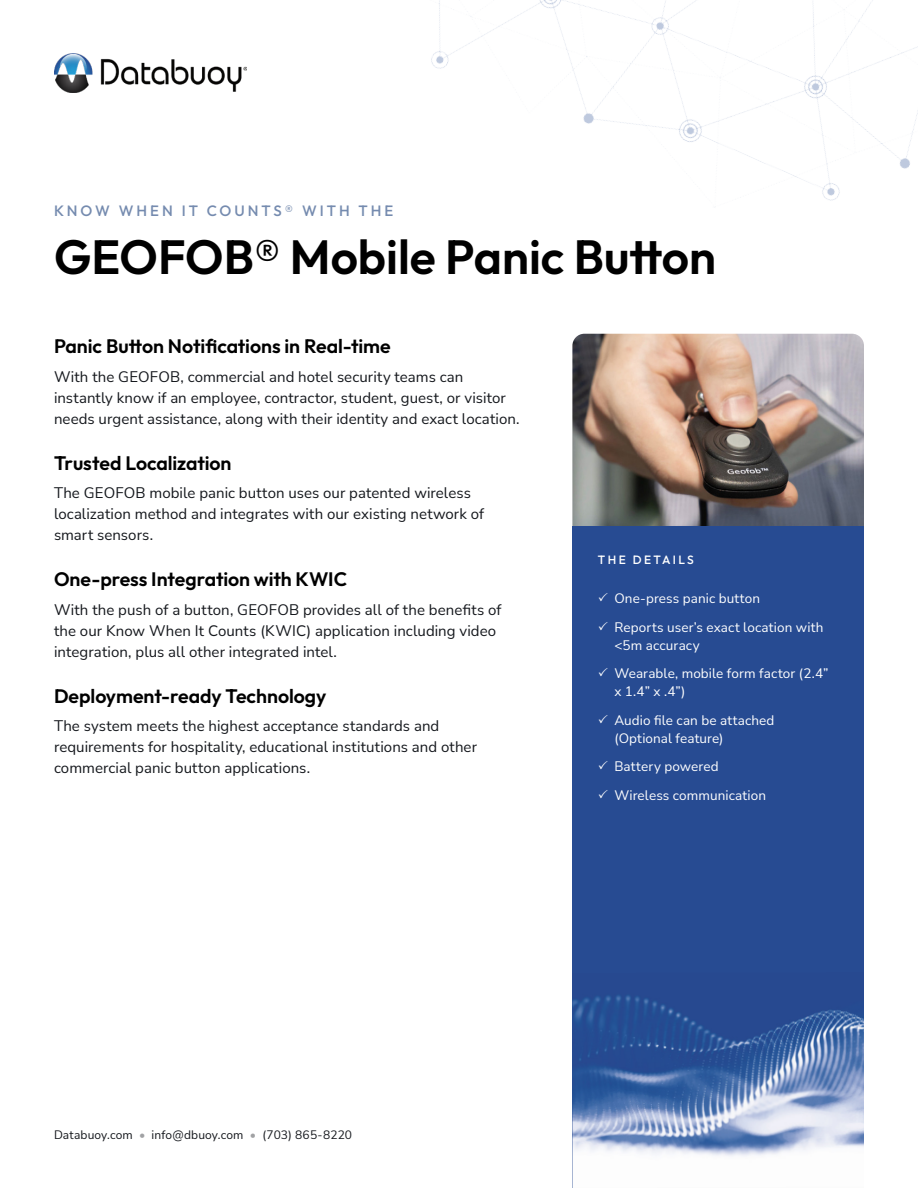
<style>
.page{position:relative;width:918px;height:1188px;background:#fff}
.page>*{position:absolute;margin:0;border:0;box-sizing:border-box;transform-origin:0 0}
.t1{font:600 48px "Outfit";color:#000}
.Subtitle{font:600 19.5px "Outfit";letter-spacing:-.005em;color:#000}
.Body{font:15px/21px "Nunito Sans";letter-spacing:.005em;color:#14171c}
.Overline{font:500 15px "Outfit";letter-spacing:.2em;color:#758baf}
.t2{font:13.5px/18px "Nunito Sans";letter-spacing:.01em;color:#fff}
.t3{font:12px "Nunito Sans";letter-spacing:.01em;color:#14171c}
.Overline_Small{font:500 12px "Outfit";letter-spacing:.195em;color:#fff}
.s1{color:#a1a2a4}
</style>
<div class="page">
<img style="left:54px;top:54px;width:186px;height:38px">
<img style="left:240px;top:0;width:678px;height:201px">
<img style="left:572px;top:334px;width:292px;height:192px">
<div style="left:572px;top:526px;width:292px;height:662px;background:#274b92"></div>
<img style="left:572px;top:995px;width:292px;height:193px">
<p class="Overline" style="left:54px;top:201px;width:341px">KNOW WHEN IT COUNTS® WITH THE</p>
<p class="t1" style="left:54px;top:225px;width:664px">GEOFOB® Mobile Panic Button</p>
<p class="Subtitle" style="left:54px;top:334px;width:338px">Panic Button Notifications in Real-time</p>
<p class="Body" style="left:54px;top:366px;width:467px">With the GEOFOB, commercial and hotel security teams can instantly know if an employee, contractor, student, guest, or visitor needs urgent assistance, along with their identity and exact location.</p>
<p class="Subtitle" style="left:54px;top:450px;width:179px">Trusted Localization</p>
<p class="Body" style="left:54px;top:482px;width:432px">The GEOFOB mobile panic button uses our patented wireless localization method and integrates with our existing network of smart sensors.</p>
<p class="Subtitle" style="left:54px;top:567px;width:295px">One-press Integration with KWIC</p>
<p class="Body" style="left:54px;top:598px;width:449px">With the push of a button, GEOFOB provides all of the benefits of the our Know When It Counts (KWIC) application including video integration, plus all other integrated intel.</p>
<p class="Subtitle" style="left:54px;top:683px;width:274px">Deployment-ready Technology</p>
<p class="Body" style="left:54px;top:715px;width:425px">The system meets the highest acceptance standards and requirements for hospitality, educational institutions and other commercial panic button applications.</p>
<p class="Overline_Small" style="left:598px;top:552px;width:97px">THE DETAILS</p>
<p class="t2" style="left:598px;top:589px;width:164px">✓ One-press panic button</p>
<p class="t2" style="left:614px;top:617px;width:211px;text-indent:-16px">✓ Reports user’s exact location with &lt;5m accuracy</p>
<p class="t2" style="left:614px;top:664px;width:216px;text-indent:-16px">✓ Wearable, mobile form factor (2.4” x 1.4” x .4”)</p>
<p class="t2" style="left:614px;top:710px;width:162px;text-indent:-16px">✓ Audio file can be attached (Optional feature)</p>
<p class="t2" style="left:598px;top:757px;width:122px">✓ Battery powered</p>
<p class="t2" style="left:598px;top:785px;width:170px">✓ Wireless communication</p>
<p class="t3" style="left:54px;top:1126px;width:300px">Databuoy.com <span class="s1">•</span> info@dbuoy.com <span class="s1">•</span> (703) 865-8220</p>
</div>
